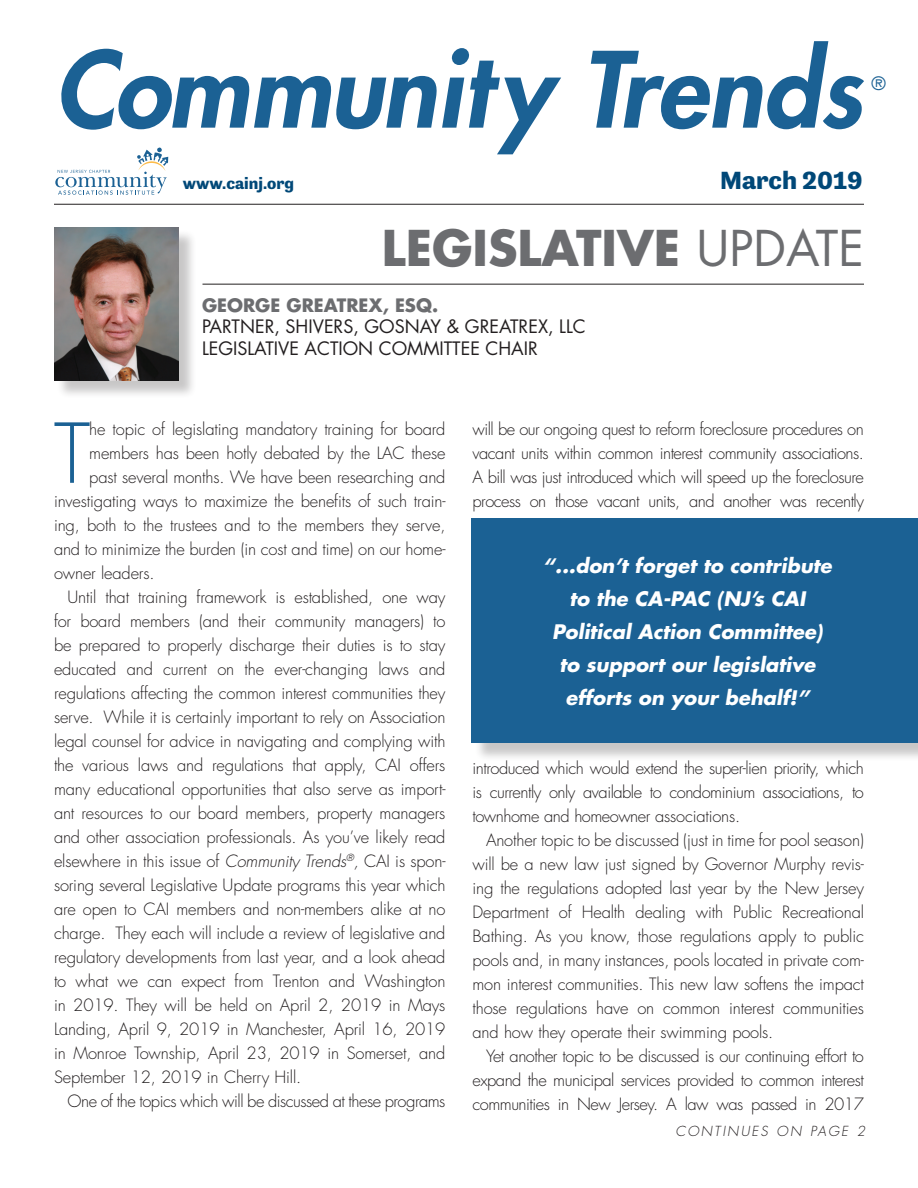
<style>
.page{position:relative;width:918px;height:1188px;background:#fff}
.page>*{position:absolute;margin:0;border:0;box-sizing:border-box;transform-origin:0 0}
.t1{font:italic 800 102px "Futura Std";color:#1b6194}
.New_CT_Body{font:300 80.1px "Futura Std";color:#1b6194}
.t2{font:700 48px "Futura Std";color:#6c6d70}
.t3{font:700 25.5px "Tenso";color:#004878;scale:1.07 1}
.New_CT_Pull_Quote_Bo{font:italic 700 19.5px/33px "Futura Std";color:#fff;text-align:center}
.t4{font:18px "Futura Std";color:#231f20}
.t5{font:700 18px "Futura Std";color:#6c6d70}
.t6{font:18px "Futura Std";color:#1b6194}
.New_CT_Body-2{font:300 16.5px/24px "Futura Std";letter-spacing:-.01em;color:#231f20;text-align:justify}
.New_CT_Body-3{font:300 16.5px "Futura Std";letter-spacing:-.03em;color:#231f20}
.t7{font:700 16.5px "Tenso";color:#004878;scale:1.07 1}
.New_CT_Body-4{font:italic 300 13.5px "Futura Std";letter-spacing:.15em;color:#231f20}
.s1{font-weight:400}
.s2{font-style:italic}
</style>
<div class="page">
<hr style="left:54px;top:204px;width:810px;height:1px;background:#231f20">
<svg style="left:55px;top:147px;width:113px;height:48px"></svg>
<div style="left:474px;top:520px;width:444px;height:242px;background:#231f20;opacity:.25"></div>
<div style="left:472px;top:518px;width:446px;height:225px;background:#1b6194"></div>
<hr style="left:202px;top:284px;width:662px;height:1px;background:#231f20">
<div style="left:56px;top:230px;width:141px;height:169px;background:#231f20;opacity:.25"></div>
<img style="left:54px;top:227px;width:124px;height:153px">
<p class="t1" style="left:54px;top:25px;width:809px">Community Trends</p>
<p class="t6" style="left:872px;top:72px;width:16px">®</p>
<p class="t7" style="left:183px;top:174px;width:106px">www.cainj.org</p>
<p class="t3" style="left:720px;top:165px;width:135px">March 2019</p>
<p class="t2" style="left:382px;top:216px;width:484px">LEGISLATIVE <span class="s1">UPDATE</span></p>
<p class="t5" style="left:202px;top:293px;width:238px">GEORGE GREATREX, ESQ.</p>
<p class="t4" style="left:202px;top:315px;width:385px">PARTNER, SHIVERS, GOSNAY &amp; GREATREX, LLC</p>
<p class="t4" style="left:202px;top:337px;width:337px">LEGISLATIVE ACTION COMMITTEE CHAIR</p>
<p class="New_CT_Body" style="left:54px;top:405px;width:38px">T</p>
<p class="New_CT_Body-2" style="left:89px;top:417px;width:358px">he topic of legislating mandatory training for board</p>
<p class="New_CT_Body-2" style="left:89px;top:441px;width:358px">members has been hotly debated by the LAC these</p>
<p class="New_CT_Body-2" style="left:89px;top:465px;width:358px">past several months. We have been researching and</p>
<p class="New_CT_Body-2" style="left:54px;top:489px;width:393px">investigating ways to maximize the benefits of such train-</p>
<p class="New_CT_Body-2" style="left:54px;top:513px;width:393px">ing, both to the trustees and to the members they serve,</p>
<p class="New_CT_Body-2" style="left:54px;top:537px;width:393px">and to minimize the burden (in cost and time) on our home-</p>
<p class="New_CT_Body-2" style="left:54px;top:561px;width:102px">owner leaders.</p>
<p class="New_CT_Body-2" style="left:54px;top:585px;width:393px;text-indent:14px">Until that training framework is established, one way for board members (and their community managers) to be prepared to properly discharge their duties is to stay educated and current on the ever-changing laws and regulations affecting the common interest communities they serve. While it is certainly important to rely on Association legal counsel for advice in navigating and complying with the various laws and regulations that apply, CAI offers many educational opportunities that also serve as import&shy;ant resources to our board members, property managers and other association professionals. As you’ve likely read elsewhere in this issue of <span class="s2">Community Trends</span><sup>®</sup><span class="s2">,</span> CAI is spon&shy;soring several Legislative Update programs this year which are open to CAI members and non-members alike at no charge. They each will include a review of legislative and regulatory developments from last year, and a look ahead to what we can expect from Trenton and Washington in 2019. They will be held on April 2, 2019 in Mays Landing, April 9, 2019 in Manchester, April 16, 2019 in Monroe Township, April 23, 2019 in Somerset, and September 12, 2019 in Cherry Hill.</p>
<p class="New_CT_Body-3" style="left:68px;top:1091px;width:380px">One of the topics which will be discussed at these programs</p>
<p class="New_CT_Body-2" style="left:472px;top:417px;width:393px">will be our ongoing quest to reform foreclosure procedures on vacant units within common interest community associations.<br>A bill was just introduced which will speed up the foreclosure process on those vacant units, and another was recently</p>
<p class="New_CT_Pull_Quote_Bo" style="left:543px;top:549px;width:290px">“...don’t forget to contribute to the CA-PAC (NJ’s CAI<br>Political Action Committee) to support our legislative efforts on your behalf!”</p>
<p class="New_CT_Body-2" style="left:472px;top:757px;width:393px">introduced which would extend the super-lien priority, which is currently only available to condominium associations, to townhome and homeowner associations.</p>
<p class="New_CT_Body-2" style="left:472px;top:829px;width:393px;text-indent:14px">Another topic to be discussed (just in time for pool season) will be a new law just signed by Governor Murphy revis&shy;ing the regulations adopted last year by the New Jersey Department of Health dealing with Public Recreational Bathing. As you know, those regulations apply to public pools and, in many instances, pools located in private com&shy;mon interest communities. This new law softens the impact those regulations have on common interest communities and how they operate their swimming pools.</p>
<p class="New_CT_Body-2" style="left:472px;top:1045px;width:393px;text-indent:14px">Yet another topic to be discussed is our continuing effort to expand the municipal services provided to common interest communities in New Jersey. A law was passed in 2017</p>
<p class="New_CT_Body-4" style="left:675px;top:1123px;width:191px">CONTINUES ON PAGE 2</p>
</div>
